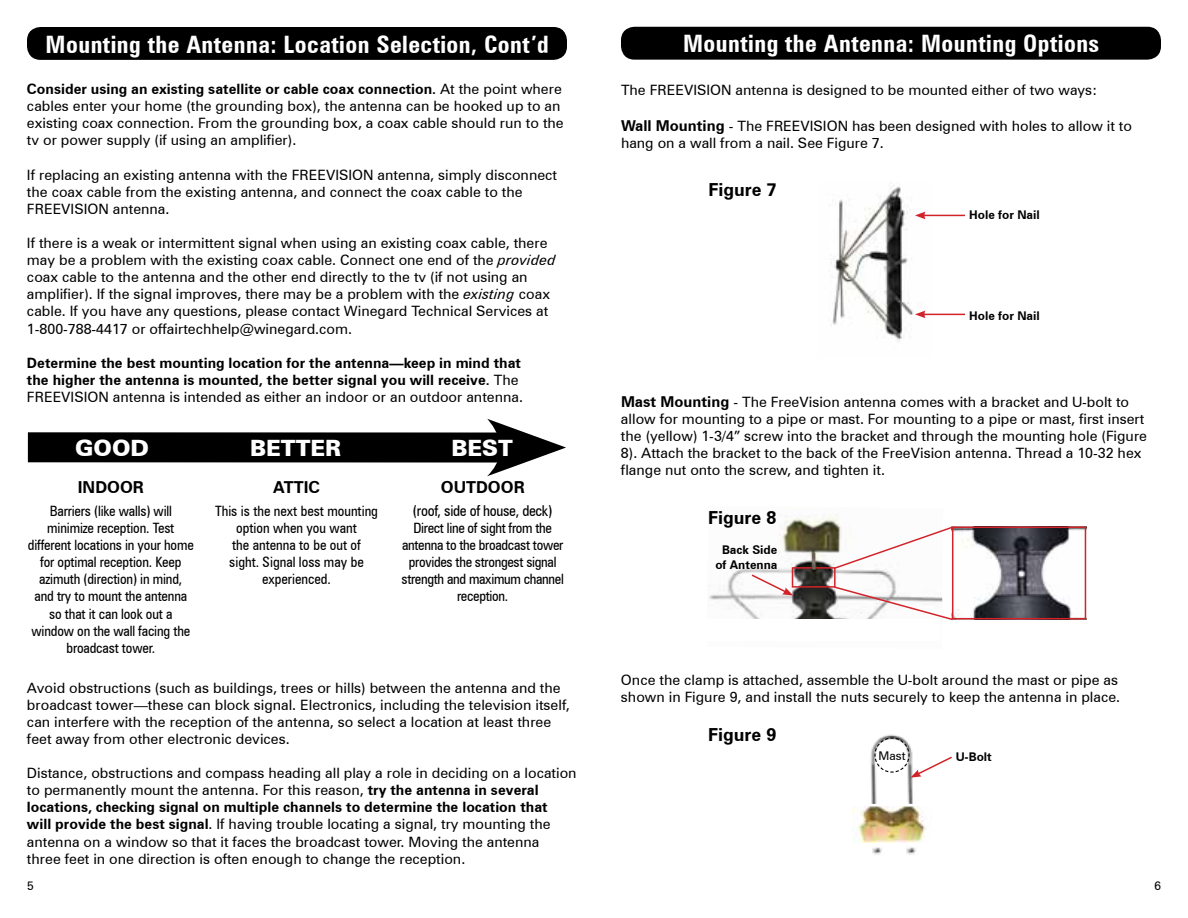
<style>
.page{position:relative;width:1188px;height:918px;background:#fff}
.page>*{position:absolute;margin:0;border:0;box-sizing:border-box;transform-origin:0 0}
.t1{font:700 condensed 24px "Zurich BT";letter-spacing:.02em;color:#fff}
.t2{font:900 22.5px "Zurich BT";color:#fff}
.t3{font:700 18px "Zurich BT";color:#000}
.t4{font:700 16.5px "Zurich BT";color:#000}
.t5{font:condensed 15px "Zurich BT";letter-spacing:-.02em;color:#000}
.t6{font:14.25px/17.1px "Zurich BT";color:#000}
.t7{font:condensed 14.25px/17.1px "Zurich BT";letter-spacing:-.01em;color:#000;text-align:center}
.t8{font:700 14.25px/17.1px "Zurich BT";color:#000}
.t9{font:700 12px/14.4px "Zurich BT";color:#000;text-align:center}
.t10{font:12px "Zurich BT";color:#000}
.s1{font-weight:700}
.s2{font-style:italic}
.s3{font-weight:400}
.s4{font-weight:700;font-size:15px}
</style>
<div class="page">
<div style="left:27px;top:27px;width:540px;height:33px;background:#000;border-radius:14px"></div>
<div style="left:621px;top:27px;width:540px;height:33px;background:#000;border-radius:14px"></div>
<img style="left:830px;top:185px;width:101px;height:156px">
<hr style="left:923px;top:215px;width:42px;height:1px;background:#d2232a">
<svg style="left:915px;top:212px;width:10px;height:7px"></svg>
<hr style="left:923px;top:314px;width:42px;height:1px;background:#d2232a">
<svg style="left:915px;top:311px;width:10px;height:7px"></svg>
<div style="left:28px;top:432px;width:488px;height:31px;background:#000"></div>
<svg style="left:487px;top:419px;width:79px;height:57px"></svg>
<img style="left:870px;top:734px;width:43px;height:70px">
<img style="left:955px;top:530px;width:128px;height:86px">
<img style="left:709px;top:515px;width:187px;height:104px">
<div style="left:952px;top:527px;width:134px;height:92px;border:2px solid #d2232a"></div>
<svg style="left:750px;top:573px;width:43px;height:23px"></svg>
<div style="left:792px;top:567px;width:44px;height:21px;border:2px solid #d2232a"></div>
<svg style="left:832px;top:525px;width:122px;height:45px"></svg>
<svg style="left:832px;top:585px;width:122px;height:36px"></svg>
<div style="left:705px;top:619px;width:235px;height:22px;background:#fff"></div>
<svg style="left:812px;top:553px;width:3px;height:17px"></svg>
<img style="left:852px;top:807px;width:71px;height:11px">
<img style="left:852px;top:824px;width:8px;height:16px">
<img style="left:860px;top:818px;width:66px;height:37px">
<svg style="left:874px;top:737px;width:78px;height:41px"></svg>
<h1 class="t1" style="left:46px;top:29px;width:505px">Mounting the Antenna: Location Selection, Cont’d</h1>
<p class="t6" style="left:27px;top:80px;width:538px"><span class="s1">Consider using an existing satellite or cable coax connection.</span> At the point where cables enter your home (the grounding box), the antenna can be hooked up to an existing coax connection. From the grounding box, a coax cable should run to the tv or power supply (if using an amplifier).</p>
<p class="t6" style="left:27px;top:166px;width:532px">If replacing an existing antenna with the FREEVISION antenna, simply disconnect the coax cable from the existing antenna, and connect the coax cable to the<br>FREEVISION antenna.</p>
<p class="t6" style="left:27px;top:234px;width:530px">If there is a weak or intermittent signal when using an existing coax cable, there may be a problem with the existing coax cable. Connect one end of the <span class="s2">provided </span>coax cable to the antenna and the other end directly to the tv (if not using an amplifier). If the signal improves, there may be a problem with the <span class="s2">existing</span> coax cable. If you have any questions, please contact Winegard Technical Services at 1-800-788-4417 or offairtechhelp@winegard.com.</p>
<p class="t8" style="left:27px;top:354px;width:498px">Determine the best mounting location for the antenna—keep in mind that the higher the antenna is mounted, the better signal you will receive. <span class="s3">The<br>FREEVISION antenna is intended as either an indoor or an outdoor antenna.</span></p>
<h2 class="t2" style="left:75px;top:434px;width:76px">GOOD</h2>
<h2 class="t2" style="left:451px;top:434px;width:63px">BEST</h2>
<h2 class="t2" style="left:250px;top:434px;width:93px">BETTER</h2>
<p class="t4" style="left:78px;top:478px;width:67px">INDOOR</p>
<p class="t7" style="left:28px;top:502px;width:167px">Barriers (like walls) will minimize reception. Test different locations in your home for optimal reception. Keep azimuth (direction) in mind, and try to mount the antenna so that it can look out a window on the wall facing the broadcast tower.</p>
<p class="t4" style="left:273px;top:477px;width:48px">ATTIC</p>
<p class="t7" style="left:215px;top:502px;width:164px">This is the next best mounting option when you want<br>the antenna to be out of<br>sight. Signal loss may be experienced.</p>
<p class="t4" style="left:441px;top:477px;width:85px">OUTDOOR</p>
<p class="t5" style="left:413px;top:501px;width:141px">(roof, side of house, deck)</p>
<p class="t7" style="left:402px;top:519px;width:164px">Direct line of sight from the antenna to the broadcast tower provides the strongest signal strength and maximum channel reception.</p>
<p class="t6" style="left:27px;top:679px;width:544px">Avoid obstructions (such as buildings, trees or hills) between the antenna and the broadcast tower—these can block signal. Electronics, including the television itself, can interfere with the reception of the antenna, so select a location at least three feet away from other electronic devices.</p>
<p class="t6" style="left:27px;top:764px;width:551px">Distance, obstructions and compass heading all play a role in deciding on a location to permanently mount the antenna. For this reason, <span class="s1">try the antenna in several locations, checking signal on multiple channels to determine the location that<br>will provide the best signal</span>. If having trouble locating a signal, try mounting the antenna on a window so that it faces the broadcast tower. Moving the antenna three feet in one direction is often enough to change the reception.</p>
<h1 class="t1" style="left:683px;top:29px;width:418px">Mounting the Antenna: Mounting Options</h1>
<p class="t6" style="left:621px;top:81px;width:478px">The FREEVISION antenna is designed to be mounted either of two ways:</p>
<p class="t6" style="left:621px;top:117px;width:513px"><span class="s4">Wall Mounting</span> - The FREEVISION has been designed with holes to allow it to hang on a wall from a nail. See Figure 7.</p>
<p class="t3" style="left:709px;top:178px;width:70px">Figure 7</p>
<p class="t9" style="left:969px;top:208px;width:72px">Hole for Nail</p>
<p class="t9" style="left:969px;top:308px;width:72px">Hole for Nail</p>
<p class="t6" style="left:621px;top:393px;width:528px"><span class="s4">Mast Mounting</span> - The FreeVision antenna comes with a bracket and U-bolt to allow for mounting to a pipe or mast. For mounting to a pipe or mast, first insert the (yellow) 1-3/4” screw into the bracket and through the mounting hole (Figure 8). Attach the bracket to the back of the FreeVision antenna. Thread a 10-32 hex flange nut onto the screw, and tighten it.</p>
<p class="t3" style="left:708px;top:507px;width:70px">Figure 8</p>
<p class="t9" style="left:715px;top:543px;width:64px">Back Side of Antenna</p>
<p class="t6" style="left:621px;top:672px;width:501px">Once the clamp is attached, assemble the U-bolt around the mast or pipe as shown in Figure 9, and install the nuts securely to keep the antenna in place.</p>
<p class="t3" style="left:708px;top:724px;width:70px">Figure 9</p>
<p class="t10" style="left:879px;top:748px;width:28px">Mast</p>
<p class="t9" style="left:956px;top:750px;width:37px">U-Bolt</p>
<p class="t10" style="left:27px;top:879px;width:8px">5</p>
<p class="t10" style="left:1154px;top:879px;width:8px">6</p>
</div>
